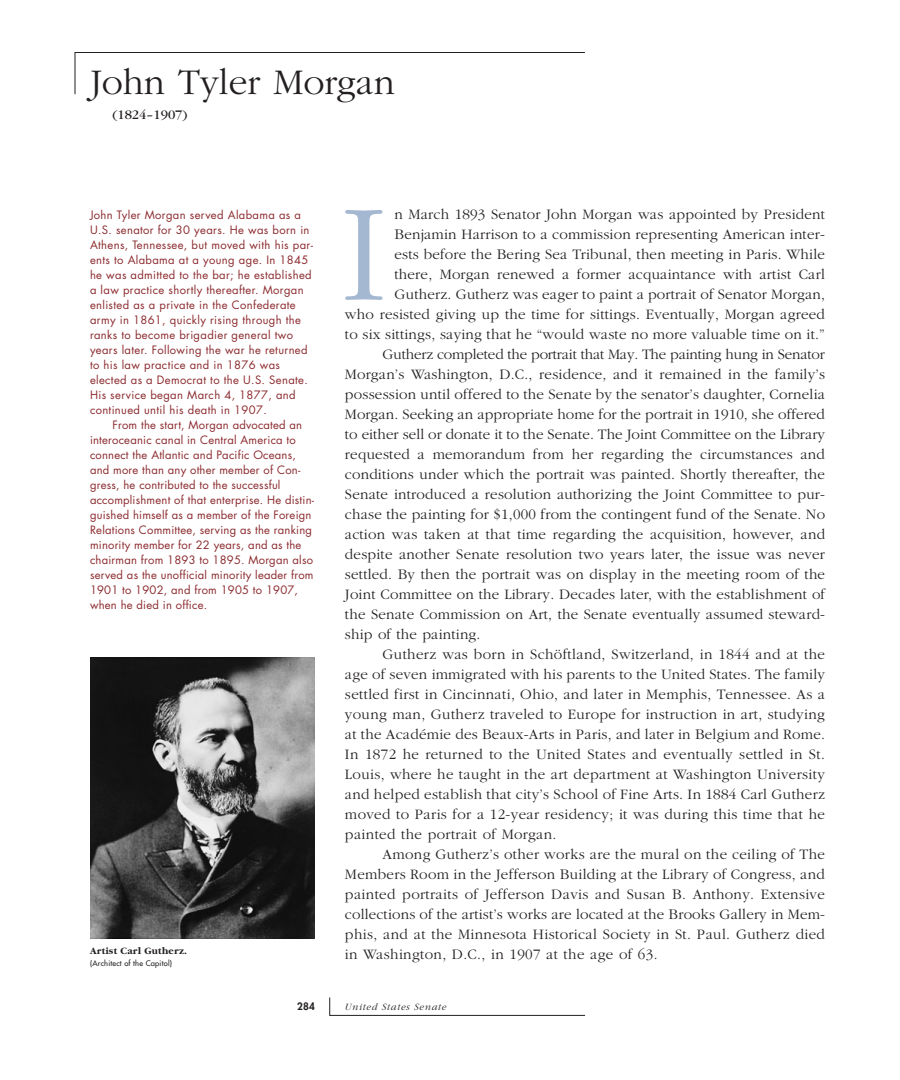
<style>
.page{position:relative;width:900px;height:1080px;background:#fff}
.page>*{position:absolute;margin:0;border:0;box-sizing:border-box;transform-origin:0 0}
.t1{font:300 143.5px "Garamond";color:#a5b8d1}
.t2{font:300 37.5px "Garamond";color:#231f20}
.t3{font:300 15px/20px "Garamond";letter-spacing:.015em;color:#231f20;text-align:justify}
.t4{font:300 15px "Garamond";letter-spacing:-.01em;color:#231f20}
.t5{font:13.75px "Garamond";color:#231f20}
.t6{font:11.25px/15px "Futura";letter-spacing:.03em;color:#8b2a2e}
.t7{font:700 10px "Garamond";letter-spacing:.03em;color:#231f20}
.t8{font:italic 300 10px "Garamond";letter-spacing:.08em;color:#231f20}
.t9{font:800 10px "Futura";color:#231f20}
.t10{font:7.5px "Futura";letter-spacing:.03em;color:#231f20}
</style>
<div class="page">
<svg style="left:75px;top:52px;width:510px;height:43px"></svg>
<img style="left:90px;top:658px;width:225px;height:281px">
<svg style="left:329px;top:997px;width:256px;height:19px"></svg>
<h1 class="t2" style="left:90px;top:67px;width:306px">John Tyler Morgan</h1>
<p class="t5" style="left:112px;top:110px;width:76px">(1824–1907)</p>
<p class="t6" style="left:90px;top:209px;width:213px">John Tyler Morgan served Alabama as a</p>
<p class="t1" style="left:341px;top:198px;width:47px">I</p>
<p class="t3" style="left:395px;top:206px;width:432px">n March 1893 Senator John Morgan was appointed by President</p>
<p class="t6" style="left:90px;top:224px;width:221px">U.S. senator for 30 years. He was born in</p>
<p class="t3" style="left:395px;top:226px;width:432px">Benjamin Harrison to a commission representing American inter-</p>
<p class="t6" style="left:90px;top:239px;width:225px">Athens, Tennessee, but moved with his par&shy;ents to Alabama at a young age. In 1845</p>
<p class="t3" style="left:395px;top:246px;width:432px">ests before the Bering Sea Tribunal, then meeting in Paris. While</p>
<p class="t6" style="left:90px;top:269px;width:223px">he was admitted to the bar; he established</p>
<p class="t3" style="left:395px;top:266px;width:432px">there, Morgan renewed a former acquaintance with artist Carl</p>
<p class="t6" style="left:90px;top:284px;width:215px">a law practice shortly thereafter. Morgan</p>
<p class="t3" style="left:395px;top:286px;width:432px">Gutherz. Gutherz was eager to paint a portrait of Senator Morgan,</p>
<p class="t6" style="left:90px;top:299px;width:212px">enlisted as a private in the Confederate army in 1861, quickly rising through the</p>
<p class="t3" style="left:345px;top:306px;width:481px">who resisted giving up the time for sittings. Eventually, Morgan agreed</p>
<p class="t6" style="left:90px;top:329px;width:205px">ranks to become brigadier general two</p>
<p class="t3" style="left:345px;top:326px;width:482px">to six sittings, saying that he “would waste no more valuable time on it.”</p>
<p class="t6" style="left:90px;top:344px;width:219px">years later. Following the war he returned</p>
<p class="t4" style="left:382px;top:349px;width:444px">Gutherz completed the portrait that May. The painting hung in Senator</p>
<p class="t6" style="left:90px;top:359px;width:219px">to his law practice and in 1876 was elected as a Democrat to the U.S. Senate.</p>
<p class="t3" style="left:345px;top:366px;width:482px">Morgan’s Washington, D.C., residence, and it remained in the family’s</p>
<p class="t6" style="left:90px;top:389px;width:207px">His service began March 4, 1877, and</p>
<p class="t3" style="left:345px;top:386px;width:482px">possession until offered to the Senate by the senator’s daughter, Cornelia</p>
<p class="t6" style="left:90px;top:404px;width:178px">continued until his death in 1907.</p>
<p class="t3" style="left:345px;top:406px;width:481px">Morgan. Seeking an appropriate home for the portrait in 1910, she offered</p>
<p class="t6" style="left:112px;top:419px;width:191px">From the start, Morgan advocated an</p>
<p class="t3" style="left:345px;top:426px;width:482px">to either sell or donate it to the Senate. The Joint Committee on the Library</p>
<p class="t6" style="left:90px;top:434px;width:207px">interoceanic canal in Central America to connect the Atlantic and Pacific Oceans,</p>
<p class="t3" style="left:345px;top:446px;width:482px">requested a memorandum from her regarding the circumstances and</p>
<p class="t6" style="left:90px;top:464px;width:212px">and more than any other member of Con-</p>
<p class="t3" style="left:345px;top:466px;width:482px">conditions under which the portrait was painted. Shortly thereafter, the</p>
<p class="t6" style="left:90px;top:479px;width:226px">gress, he contributed to the successful accomplishment of that enterprise. He distin-</p>
<p class="t3" style="left:345px;top:486px;width:482px">Senate introduced a resolution authorizing the Joint Committee to pur-</p>
<p class="t6" style="left:90px;top:509px;width:223px">guished himself as a member of the Foreign</p>
<p class="t3" style="left:345px;top:506px;width:482px">chase the painting for $1,000 from the contingent fund of the Senate. No</p>
<p class="t6" style="left:90px;top:524px;width:224px">Relations Committee, serving as the ranking</p>
<p class="t3" style="left:345px;top:526px;width:482px">action was taken at that time regarding the acquisition, however, and</p>
<p class="t6" style="left:90px;top:539px;width:225px">minority member for 22 years, and as the chairman from 1893 to 1895. Morgan also</p>
<p class="t3" style="left:345px;top:546px;width:482px">despite another Senate resolution two years later, the issue was never</p>
<p class="t6" style="left:90px;top:569px;width:225px">served as the unofficial minority leader from</p>
<p class="t3" style="left:345px;top:566px;width:482px">settled. By then the portrait was on display in the meeting room of the</p>
<p class="t6" style="left:90px;top:584px;width:210px">1901 to 1902, and from 1905 to 1907,</p>
<p class="t3" style="left:345px;top:586px;width:482px">Joint Committee on the Library. Decades later, with the establishment of</p>
<p class="t6" style="left:90px;top:599px;width:119px">when he died in office.</p>
<p class="t3" style="left:345px;top:606px;width:482px">the Senate Commission on Art, the Senate eventually assumed steward-</p>
<p class="t3" style="left:345px;top:626px;width:137px">ship of the painting.</p>
<p class="t3" style="left:382px;top:646px;width:444px">Gutherz was born in Schöftland, Switzerland, in 1844 and at the</p>
<p class="t3" style="left:345px;top:666px;width:482px">age of seven immigrated with his parents to the United States. The family</p>
<p class="t3" style="left:345px;top:686px;width:481px">settled first in Cincinnati, Ohio, and later in Memphis, Tennessee. As a</p>
<p class="t3" style="left:345px;top:706px;width:481px">young man, Gutherz traveled to Europe for instruction in art, studying</p>
<p class="t3" style="left:345px;top:726px;width:482px">at the Académie des Beaux-Arts in Paris, and later in Belgium and Rome.</p>
<p class="t3" style="left:345px;top:746px;width:481px">In 1872 he returned to the United States and eventually settled in St.</p>
<p class="t3" style="left:345px;top:766px;width:481px">Louis, where he taught in the art department at Washington University</p>
<p class="t3" style="left:345px;top:786px;width:482px">and helped establish that city’s School of Fine Arts. In 1884 Carl Gutherz</p>
<p class="t3" style="left:345px;top:806px;width:481px">moved to Paris for a 12-year residency; it was during this time that he</p>
<p class="t3" style="left:345px;top:826px;width:213px">painted the portrait of Morgan.</p>
<p class="t3" style="left:345px;top:846px;width:482px;text-indent:38px">Among Gutherz’s other works are the mural on the ceiling of The Members Room in the Jefferson Building at the Library of Congress, and painted portraits of Jefferson Davis and Susan B. Anthony. Extensive collections of the artist’s works are located at the Brooks Gallery in Mem&shy;phis, and at the Minnesota Historical Society in St. Paul. Gutherz died</p>
<p class="t7" style="left:90px;top:947px;width:98px">Artist Carl Gutherz.</p>
<p class="t3" style="left:345px;top:946px;width:314px">in Washington, D.C., in 1907 at the age of 63.</p>
<p class="t10" style="left:90px;top:960px;width:84px">(Architect of the Capitol)</p>
<p class="t9" style="left:297px;top:1002px;width:19px">284</p>
<p class="t8" style="left:345px;top:1003px;width:103px">United States Senate</p>
</div>
